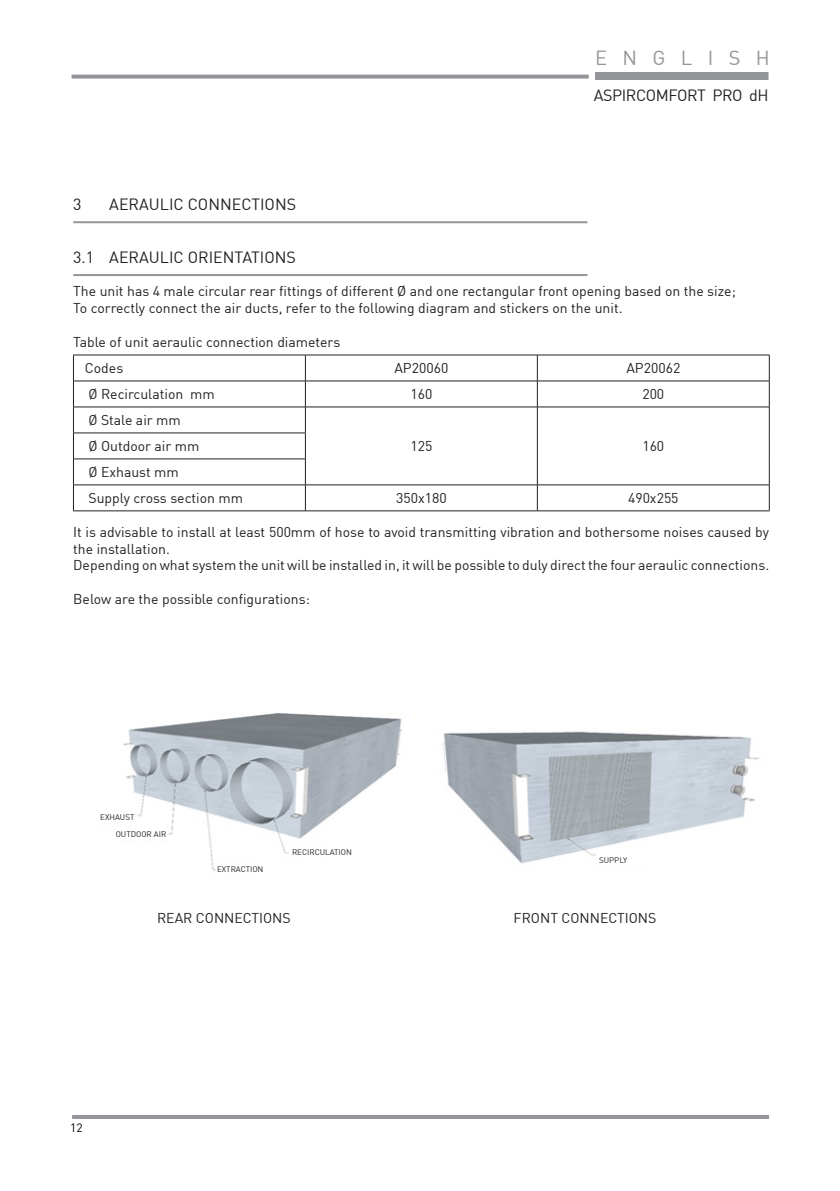
<style>
.page{position:relative;width:840px;height:1191px;background:#fff}
.page>*{position:absolute;margin:0;border:0;box-sizing:border-box;transform-origin:0 0}
.t1{font:20px "DIN";letter-spacing:.77em;color:#939598}
.t2{font:16px "DIN";color:#231f20}
.t3{font:16px "DIN";letter-spacing:-.025em;color:#231f20}
.t4{font:14px/16.8px "DIN";color:#231f20}
.t5{font:12px "DIN";color:#040503}
.testo_normale{font:8px "DIN";color:#231f20}
</style>
<div class="page">
<hr style="left:72px;top:1115px;width:696px;height:4px;background:#939598">
<svg style="left:71px;top:75px;width:517px;height:4px;background:#9e9fa2"></svg>
<div style="left:594px;top:72px;width:174px;height:8px;background:#939598"></div>
<hr style="left:73px;top:221px;width:514px;height:2px;background:#939598">
<hr style="left:73px;top:274px;width:514px;height:2px;background:#939598">
<hr style="left:73px;top:355px;width:232px;height:1px;background:#231f20">
<hr style="left:305px;top:355px;width:232px;height:1px;background:#231f20">
<hr style="left:537px;top:355px;width:232px;height:1px;background:#231f20">
<hr style="left:73px;top:380px;width:232px;height:1px;background:#231f20">
<hr style="left:305px;top:380px;width:232px;height:1px;background:#231f20">
<hr style="left:537px;top:380px;width:232px;height:1px;background:#231f20">
<hr style="left:73px;top:406px;width:232px;height:1px;background:#231f20">
<hr style="left:305px;top:406px;width:232px;height:1px;background:#231f20">
<hr style="left:537px;top:406px;width:232px;height:1px;background:#231f20">
<hr style="left:73px;top:432px;width:232px;height:1px;background:#231f20">
<hr style="left:73px;top:458px;width:232px;height:1px;background:#231f20">
<hr style="left:73px;top:484px;width:232px;height:1px;background:#231f20">
<svg style="left:73px;top:355px;width:1px;height:155px"></svg>
<hr style="left:305px;top:484px;width:232px;height:1px;background:#231f20">
<svg style="left:305px;top:355px;width:1px;height:155px"></svg>
<hr style="left:537px;top:484px;width:232px;height:1px;background:#231f20">
<svg style="left:536px;top:355px;width:1px;height:155px"></svg>
<svg style="left:768px;top:355px;width:1px;height:155px"></svg>
<hr style="left:73px;top:510px;width:232px;height:1px;background:#231f20">
<hr style="left:305px;top:510px;width:232px;height:1px;background:#231f20">
<hr style="left:537px;top:510px;width:232px;height:1px;background:#231f20">
<img style="left:123px;top:713px;width:279px;height:158px">
<img style="left:442px;top:731px;width:317px;height:133px">
<div style="left:75px;top:812px;width:60px;height:11px;background:#fff"></div>
<div style="left:216px;top:863px;width:60px;height:11px;background:#fff"></div>
<div style="left:291px;top:846px;width:75px;height:12px;background:#fff"></div>
<div style="left:597px;top:854px;width:75px;height:12px;background:#fff"></div>
<div style="left:107px;top:828px;width:60px;height:11px;background:#fff"></div>
<p class="t2" style="left:73px;top:194px;width:10px">3</p>
<p class="t2" style="left:109px;top:194px;width:188px">AERAULIC CONNECTIONS</p>
<h1 class="t1" style="left:594px;top:45px;width:176px">ENGLISH</h1>
<p class="t3" style="left:593px;top:85px;width:176px">ASPIRCOMFORT PRO dH</p>
<p class="t2" style="left:73px;top:247px;width:224px">3.1 AERAULIC ORIENTATIONS</p>
<p class="t4" style="left:73px;top:283px;width:663px">The unit has 4 male circular rear fittings of different Ø and one rectangular front opening based on the size;</p>
<p class="t4" style="left:73px;top:299px;width:550px">To correctly connect the air ducts, refer to the following diagram and stickers on the unit.</p>
<p class="t4" style="left:73px;top:333px;width:268px">Table of unit aeraulic connection diameters</p>
<p class="t4" style="left:85px;top:359px;width:40px">Codes</p>
<p class="t4" style="left:394px;top:359px;width:55px">AP20060</p>
<p class="t4" style="left:626px;top:359px;width:55px">AP20062</p>
<p class="t4" style="left:88px;top:385px;width:128px">Ø Recirculation mm</p>
<p class="t4" style="left:410px;top:385px;width:23px">160</p>
<p class="t4" style="left:642px;top:385px;width:23px">200</p>
<p class="t4" style="left:88px;top:411px;width:94px">Ø Stale air mm</p>
<p class="t4" style="left:88px;top:437px;width:112px">Ø Outdoor air mm</p>
<p class="t4" style="left:410px;top:437px;width:23px">125</p>
<p class="t4" style="left:642px;top:437px;width:23px">160</p>
<p class="t4" style="left:88px;top:463px;width:92px">Ø Exhaust mm</p>
<p class="t4" style="left:88px;top:489px;width:156px">Supply cross section mm</p>
<p class="t4" style="left:396px;top:489px;width:52px">350x180</p>
<p class="t4" style="left:627px;top:489px;width:52px">490x255</p>
<p class="t4" style="left:73px;top:523px;width:697px">It is advisable to install at least 500mm of hose to avoid transmitting vibration and bothersome noises caused by the installation.</p>
<p class="t4" style="left:73px;top:556px;width:697px">Depending on what system the unit will be installed in, it will be possible to duly direct the four aeraulic connections.</p>
<p class="t4" style="left:73px;top:590px;width:238px">Below are the possible configurations:</p>
<p class="testo_normale" style="left:100px;top:812px;width:36px">EXHAUST</p>
<p class="testo_normale" style="left:116px;top:829px;width:52px">OUTDOOR AIR</p>
<p class="testo_normale" style="left:217px;top:863px;width:48px">EXTRACTION</p>
<p class="testo_normale" style="left:292px;top:847px;width:61px">RECIRCULATION</p>
<p class="testo_normale" style="left:598px;top:855px;width:30px">SUPPLY</p>
<p class="t4" style="left:157px;top:909px;width:135px">REAR CONNECTIONS</p>
<p class="t4" style="left:513px;top:909px;width:144px">FRONT CONNECTIONS</p>
<p class="t5" style="left:70px;top:1120px;width:14px">12</p>
</div>
